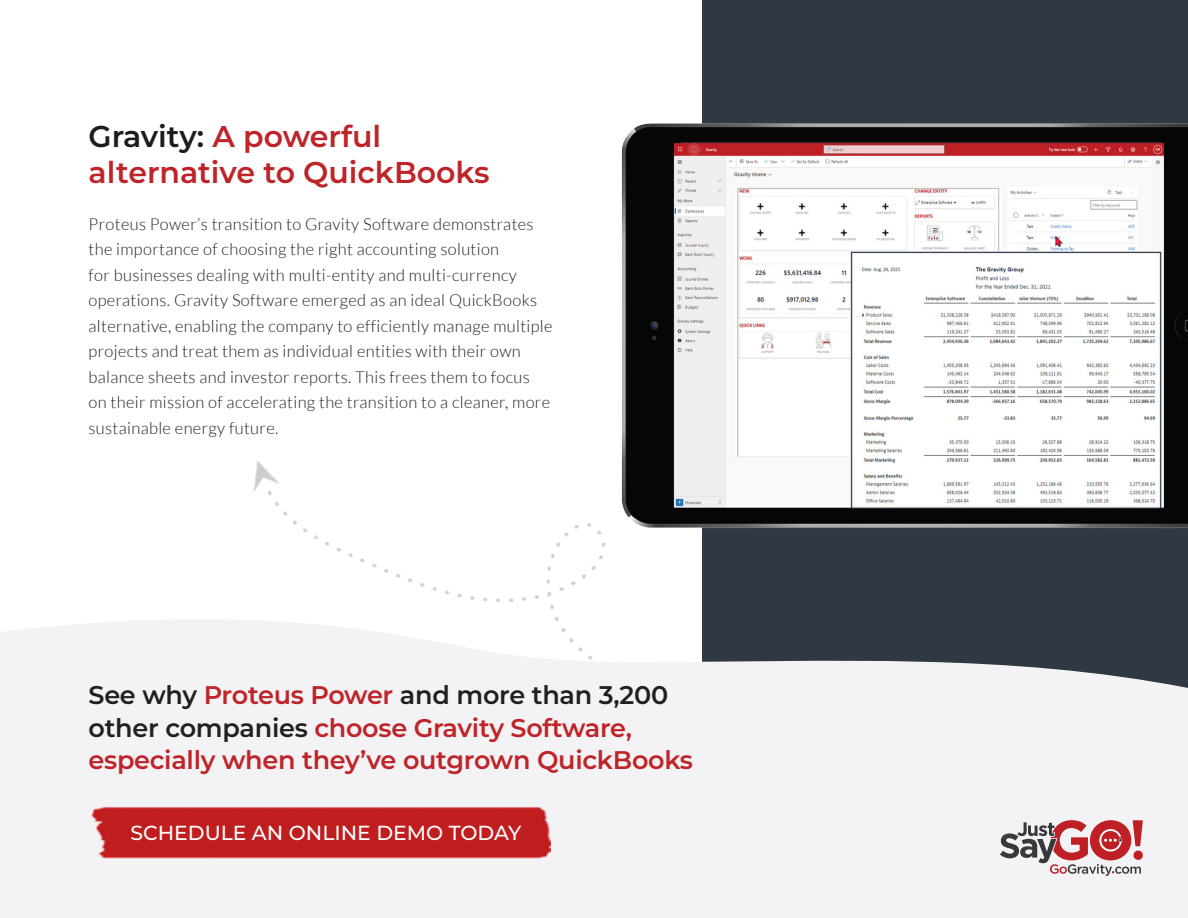
<style>
.page{position:relative;width:1188px;height:918px;background:#fff}
.page>*{position:absolute;margin:0;border:0;box-sizing:border-box;transform-origin:0 0}
.t1{font:600 30px/36px "Montserrat";color:#be2428}
.t2{font:600 25.5px/32.4px "Montserrat";letter-spacing:-.01em;color:#be2428}
.t3{font:500 20.4px "Montserrat";color:#fff}
.t4{font:300 16.5px/25.5px "Lato";letter-spacing:.02em;color:#231f20}
.s1{color:#1c1c1c}
.s2{color:#231f20}
</style>
<div class="page">
<div style="left:702px;top:0;width:486px;height:918px;background:#303841"></div>
<img style="left:253px;top:461px;width:353px;height:148px">
<svg style="left:0;top:617px;width:1188px;height:301px;fill:#f3f2f5"></svg>
<svg style="left:1000px;top:820px;width:144px;height:56px"></svg>
<img style="left:91px;top:807px;width:460px;height:53px">
<img style="left:605px;top:123px;width:583px;height:410px">
<p class="t1" style="left:89px;top:117px;width:403px"><span class="s1">Gravity:</span> A powerful alternative to QuickBooks</p>
<p class="t4" style="left:89px;top:211px;width:466px">Proteus Power’s transition to Gravity Software demonstrates the importance of choosing the right accounting solution<br>for businesses dealing with multi-entity and multi-currency operations. Gravity Software emerged as an ideal QuickBooks alternative, enabling the company to efficiently manage multiple projects and treat them as individual entities with their own balance sheets and investor reports. This frees them to focus<br>on their mission of accelerating the transition to a cleaner, more sustainable energy future.</p>
<p class="t2" style="left:89px;top:678px;width:606px"><span class="s2">See why</span> Proteus Power <span class="s2">and more than 3,200 other companies</span> choose Gravity Software, especially when they’ve outgrown QuickBooks</p>
<p class="t3" style="left:130px;top:819px;width:392px">SCHEDULE AN ONLINE DEMO TODAY</p>
</div>
